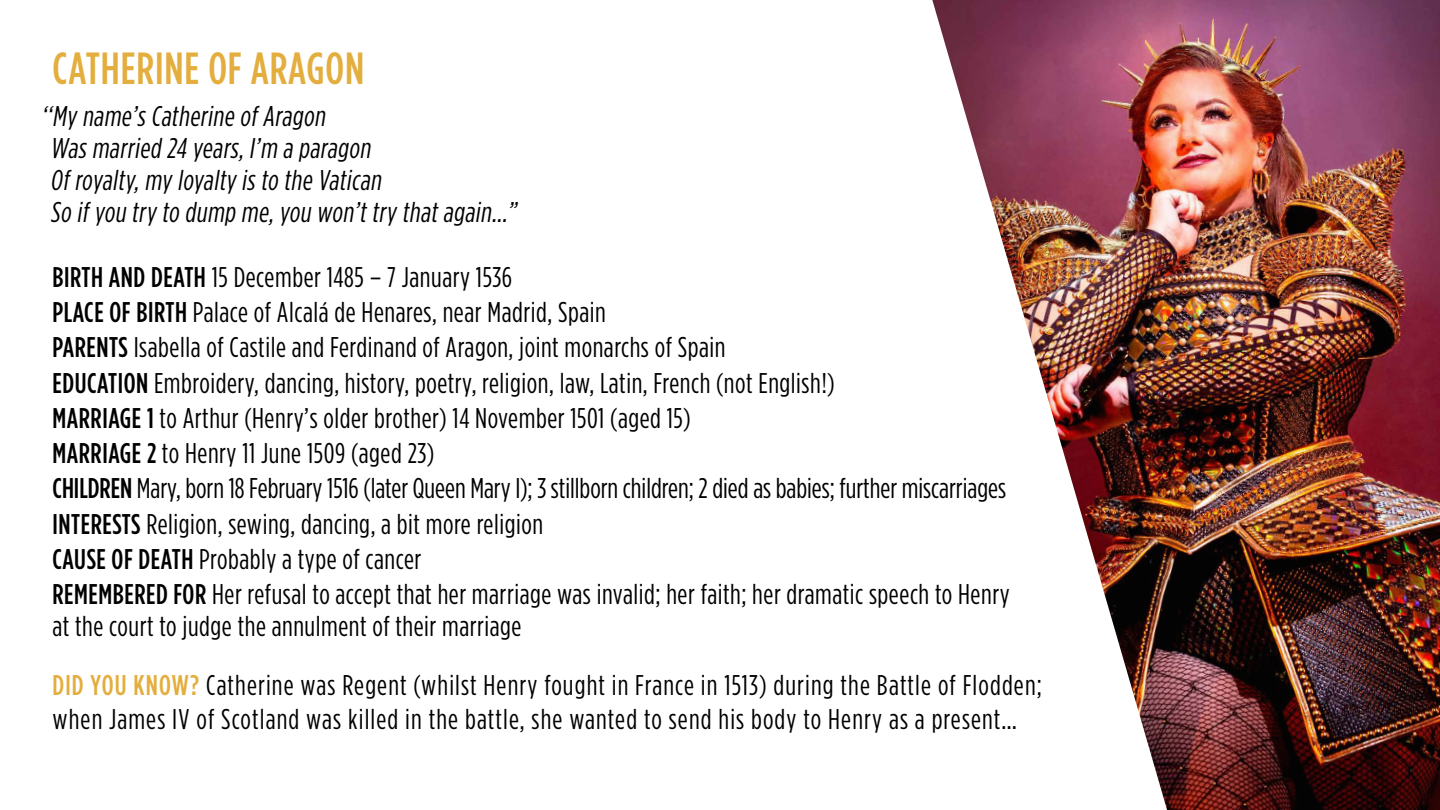
<style>
.page{position:relative;width:1440px;height:810px;background:#fff}
.page>*{position:absolute;margin:0;border:0;box-sizing:border-box;transform-origin:0 0}
.t1{font:500 45px "Gotham Condensed";letter-spacing:.02em;color:#e3ae3e}
.t2{font:28.5px/35.2px "Gotham Condensed";letter-spacing:.02em;color:#000}
.t3{font:italic 28.5px/32.2px "Gotham Condensed";color:#000}
.t4{font:28.5px "Gotham Condensed";letter-spacing:.04em;color:#000}
.s1{font-weight:500}
.s2{font-weight:500;color:#e3ae3e}
</style>
<div class="page">
<img style="left:932px;top:0;width:508px;height:810px">
<h1 class="t1" style="left:52px;top:44px;width:313px">CATHERINE OF ARAGON</h1>
<p class="t3" style="left:50px;top:99px;width:472px;text-indent:-9px">‘‘My name’s Catherine ofAragon<br>Was married 24 years,I’m a paragon<br>Ofroyalty,my loyalty is to the Vatican<br>So ifyou try to dump me,you won’ttry thatagain…”</p>
<p class="t2" style="left:52px;top:259px;width:959px"><span class="s1">BIRTH AND DEATH</span> 15 December 1485 – 7 January 1536<br><span class="s1">PLACE OF BIRTH</span> Palace of Alcalá de Henares, near Madrid, Spain<br><span class="s1">PARENTS</span> Isabella of Castile and Ferdinand of Aragon, joint monarchs of Spain<br><span class="s1">EDUCATION</span> Embroidery, dancing, history, poetry, religion, law, Latin, French (not English!)<br><span class="s1">MARRIAGE 1</span> to Arthur (Henry’s older brother) 14 November 1501 (aged 15)<br><span class="s1">MARRIAGE 2</span> to Henry 11 June 1509 (aged 23)<br><span class="s1">CHILDREN</span> Mary, born 18 February 1516 (later Queen Mary I); 3 stillborn children; 2 died as babies; further miscarriages <span class="s1">INTERESTS</span> Religion, sewing, dancing, a bit more religion<br><span class="s1">CAUSE OF DEATH</span> Probably a type of cancer<br><span class="s1">REMEMBERED FOR</span> Her refusal to accept that her marriage was invalid; her faith; her dramatic speech to Henry</p>
<p class="t2" style="left:52px;top:597px;width:991px;line-height:58.5px">at the court to judge the annulment of their marriage<br><span class="s2">DID YOU KNOW?</span> Catherine was Regent (whilst Henry fought in France in 1513) during the Battle of Flodden;</p>
<p class="t4" style="left:53px;top:702px;width:966px">when James IV of Scotland was killed in the battle, she wanted to send his body to Henry as a present…</p>
</div>
